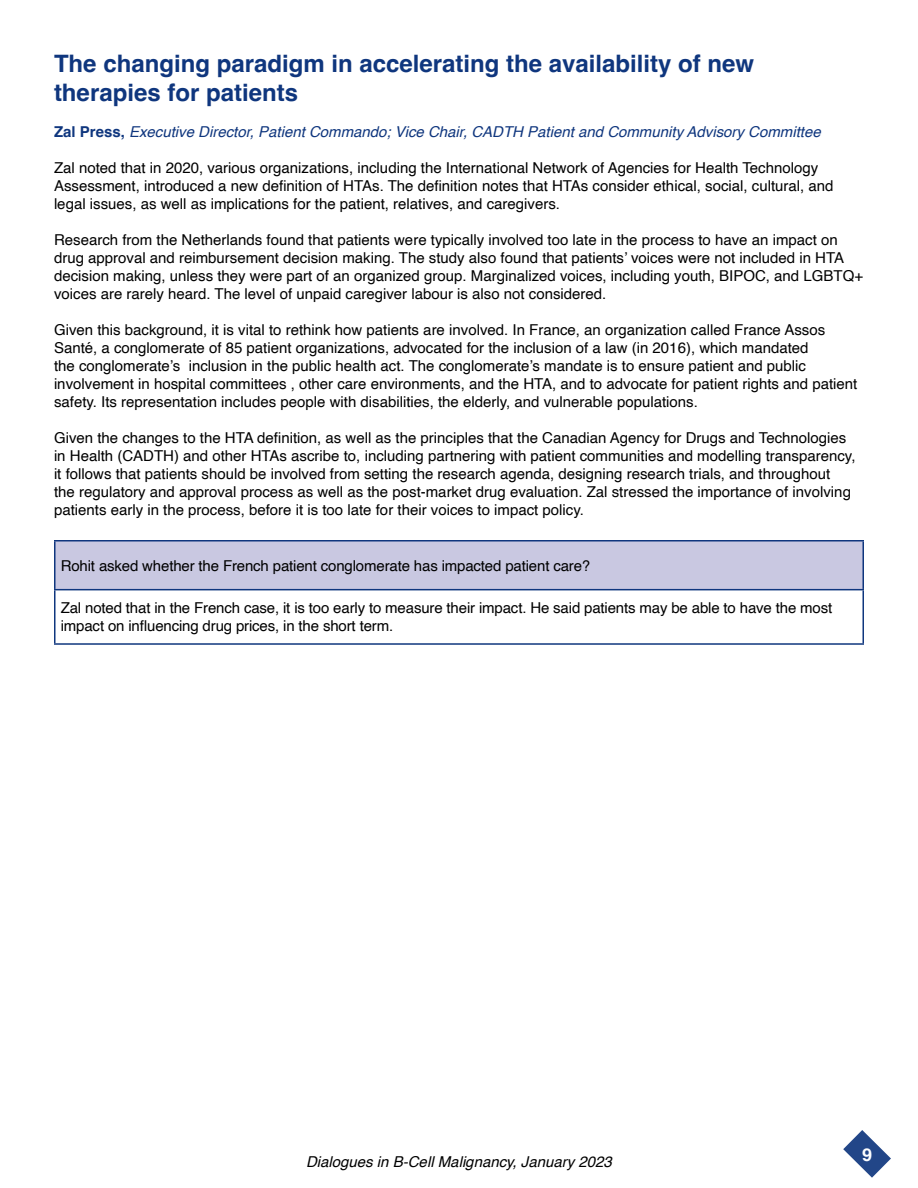
<style>
.page{position:relative;width:918px;height:1188px;background:#fff}
.page>*{position:absolute;margin:0;border:0;box-sizing:border-box;transform-origin:0 0}
.t1{font:700 24px/28.8px "Helvetica";color:#0f367e}
.t2{font:700 18px "Helvetica";color:#fff}
.t3{font:15px/18px "Helvetica";color:#000}
.t4{font:italic 15px "Helvetica";color:#0f367e}
.t5{font:italic 15px "Helvetica";color:#000}
.s1{font-weight:700;font-style:normal}
</style>
<div class="page">
<svg style="left:843px;top:1130px;width:48px;height:48px"></svg>
<div style="left:55px;top:541px;width:808px;height:49px;background:#c9c8e1"></div>
<hr style="left:54px;top:541px;width:2px;height:48px;background:#0f367e">
<hr style="left:54px;top:590px;width:2px;height:53px;background:#0f367e">
<hr style="left:54px;top:540px;width:810px;height:2px;background:#0f367e">
<hr style="left:862px;top:541px;width:2px;height:48px;background:#0f367e">
<hr style="left:862px;top:590px;width:2px;height:53px;background:#0f367e">
<hr style="left:54px;top:589px;width:810px;height:1px;background:#0f367e">
<hr style="left:54px;top:643px;width:810px;height:2px;background:#0f367e">
<h1 class="t1" style="left:54px;top:52px;width:702px">The changing paradigm in accelerating the availability of new therapies for patients</h1>
<p class="t4" style="left:54px;top:120px;width:768px"><span class="s1">Zal Press,</span> Executive Director, Patient Commando; Vice Chair, CADTH Patient and Community Advisory Committee</p>
<p class="t3" style="left:54px;top:159px;width:781px">Zal noted that in 2020, various organizations, including the International Network of Agencies for Health Technology<br>Assessment, introduced a new definition of HTAs. The definition notes that HTAs consider ethical, social, cultural, and legal issues, as well as implications for the patient, relatives, and caregivers.</p>
<p class="t3" style="left:54px;top:231px;width:811px">Research from the Netherlands found that patients were typically involved too late in the process to have an impact on drug approval and reimbursement decision making. The study also found that patients’ voices were not included in HTA decision making, unless they were part of an organized group. Marginalized voices, including youth, BIPOC, and LGBTQ+ voices are rarely heard. The level of unpaid caregiver labour is also not considered.</p>
<p class="t3" style="left:54px;top:321px;width:805px">Given this background, it is vital to rethink how patients are involved. In France, an organization called France Assos Santé, a conglomerate of 85 patient organizations, advocated for the inclusion of a law (in 2016), which mandated<br>the conglomerate’s inclusion in the public health act. The conglomerate’s mandate is to ensure patient and public involvement in hospital committees , other care environments, and the HTA, and to advocate for patient rights and patient safety. Its representation includes people with disabilities, the elderly, and vulnerable populations.</p>
<p class="t3" style="left:54px;top:429px;width:803px">Given the changes to the HTA definition, as well as the principles that the Canadian Agency for Drugs and Technologies in Health (CADTH) and other HTAs ascribe to, including partnering with patient communities and modelling transparency, it follows that patients should be involved from setting the research agenda, designing research trials, and throughout<br>the regulatory and approval process as well as the post-market drug evaluation. Zal stressed the importance of involving patients early in the process, before it is too late for their voices to impact policy.</p>
<p class="t3" style="left:61px;top:557px;width:531px">Rohit asked whether the French patient conglomerate has impacted patient care?</p>
<p class="t3" style="left:61px;top:600px;width:773px">Zal noted that in the French case, it is too early to measure their impact. He said patients may be able to have the most impact on influencing drug prices, in the short term.</p>
<p class="t5" style="left:306px;top:1150px;width:307px">Dialogues in B-Cell Malignancy, January 2023</p>
<p class="t2" style="left:862px;top:1144px;width:12px">9</p>
</div>
